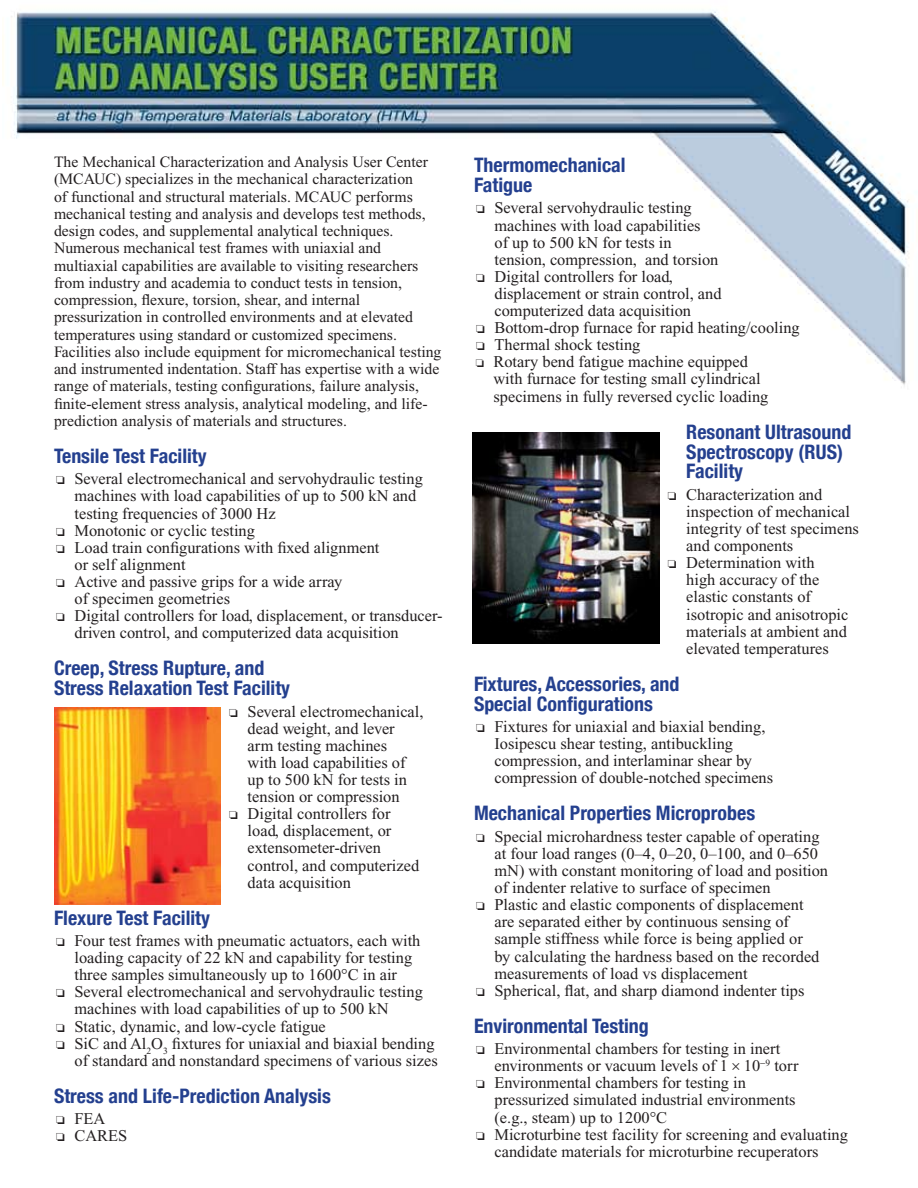
<style>
.page{position:relative;width:918px;height:1188px;background:#fff}
.page>*{position:absolute;margin:0;border:0;box-sizing:border-box;transform-origin:0 0}
.t1{font:700 condensed 19.95px/20px "Helvetica Neue";color:#24408f}
.t2{font:16.35px/17.1px "Times New Roman";color:#231f20}
.t3{font:15.75px/17.2px "Times New Roman";color:#231f20}
</style>
<div class="page">
<img style="left:2px;top:11px;width:908px;height:375px">
<img style="left:472px;top:433px;width:187px;height:211px">
<img style="left:54px;top:707px;width:167px;height:197px">
<svg style="left:476px;top:205px;width:8px;height:8px"></svg>
<svg style="left:476px;top:274px;width:8px;height:8px"></svg>
<svg style="left:476px;top:325px;width:8px;height:25px"></svg>
<svg style="left:476px;top:360px;width:8px;height:7px"></svg>
<p class="t3" style="left:54px;top:153px;width:389px">The Mechanical Characterization and Analysis User Center (MCAUC) specializes in the mechanical characterization<br>of functional and structural materials. MCAUC performs mechanical testing and analysis and develops test methods, design codes, and supplemental analytical techniques.<br>Numerous mechanical test frames with uniaxial and multiaxial capabilities are available to visiting researchers from industry and academia to conduct tests in tension, compression, flexure, torsion, shear, and internal pressurization in controlled environments and at elevated temperatures using standard or customized specimens.<br>Facilities also include equipment for micromechanical testing and instrumented indentation. Staff has expertise with a wide range of materials, testing configurations, failure analysis, finite-element stress analysis, analytical modeling, and life&shy;prediction analysis of materials and structures.</p>
<p class="t1" style="left:54px;top:446px;width:154px">Tensile Test Facility</p>
<p class="t2" style="left:75px;top:470px;width:370px">Several electromechanical and servohydraulic testing machines with load capabilities of up to 500 kN and testing frequencies of 3000 Hz<br>Monotonic or cyclic testing<br>Load train configurations with fixed alignment<br>or self alignment<br>Active and passive grips for a wide array<br>of specimen geometries<br>Digital controllers for load, displacement, or transducer&shy;driven control, and computerized data acquisition</p>
<p class="t1" style="left:54px;top:658px;width:238px">Creep, Stress Rupture, and<br>Stress Relaxation Test Facility</p>
<p class="t2" style="left:248px;top:703px;width:177px">Several electromechanical, dead weight, and lever arm testing machines<br>with load capabilities of up to 500 kN for tests in tension or compression<br>Digital controllers for load, displacement, or extensometer-driven control, and computerized data acquisition</p>
<p class="t1" style="left:54px;top:907px;width:158px">Flexure Test Facility</p>
<p class="t2" style="left:75px;top:932px;width:365px">Four test frames with pneumatic actuators, each with loading capacity of 22 kN and capability for testing three samples simultaneously up to 1600°C in air Several electromechanical and servohydraulic testing machines with load capabilities of up to 500 kN<br>Static, dynamic, and low-cycle fatigue<br>SiC and Al<sub>2</sub>O<sub>3</sub> fixtures for uniaxial and biaxial bending of standard and nonstandard specimens of various sizes</p>
<p class="t1" style="left:54px;top:1085px;width:278px">Stress and Life-Prediction Analysis</p>
<p class="t2" style="left:75px;top:1110px;width:54px">FEA<br>CARES</p>
<p class="t1" style="left:474px;top:155px;width:153px">Thermomechanical<br>Fatigue</p>
<p class="t2" style="left:493px;top:199px;width:308px">Several servohydraulic testing<br>machines with load capabilities<br>of up to 500 kN for tests in<br>tension, compression, and torsion<br>Digital controllers for load,<br>displacement or strain control, and computerized data acquisition<br>Bottom-drop furnace for rapid heating/cooling Thermal shock testing<br>Rotary bend fatigue machine equipped<br>with furnace for testing small cylindrical specimens in fully reversed cyclic loading</p>
<p class="t1" style="left:686px;top:421px;width:167px">Resonant Ultrasound<br>Spectroscopy (RUS)<br>Facility</p>
<p class="t2" style="left:686px;top:486px;width:174px">Characterization and inspection of mechanical integrity of test specimens and components<br>Determination with<br>high accuracy of the elastic constants of isotropic and anisotropic materials at ambient and elevated temperatures</p>
<p class="t1" style="left:474px;top:673px;width:207px">Fixtures, Accessories, and<br>Special Configurations</p>
<p class="t2" style="left:495px;top:718px;width:280px">Fixtures for uniaxial and biaxial bending, Iosipescu shear testing, antibuckling compression, and interlaminar shear by compression of double-notched specimens</p>
<p class="t1" style="left:474px;top:803px;width:283px">Mechanical Properties Microprobes</p>
<p class="t2" style="left:495px;top:828px;width:335px">Special microhardness tester capable of operating at four load ranges (0–4, 0–20, 0–100, and 0–650 mN) with constant monitoring of load and position of indenter relative to surface of specimen<br>Plastic and elastic components of displacement<br>are separated either by continuous sensing of sample stiffness while force is being applied or<br>by calculating the hardness based on the recorded measurements of load vs displacement<br>Spherical, flat, and sharp diamond indenter tips</p>
<p class="t1" style="left:474px;top:1015px;width:176px">Environmental Testing</p>
<p class="t2" style="left:495px;top:1040px;width:355px">Environmental chambers for testing in inert environments or vacuum levels of 1 10 <sup>9</sup> torr Environmental chambers for testing in<br>pressurized simulated industrial environments<br>(e.g., steam) up to 1200°C<br>Microturbine test facility for screening and evaluating candidate materials for microturbine recuperators</p>
</div>
